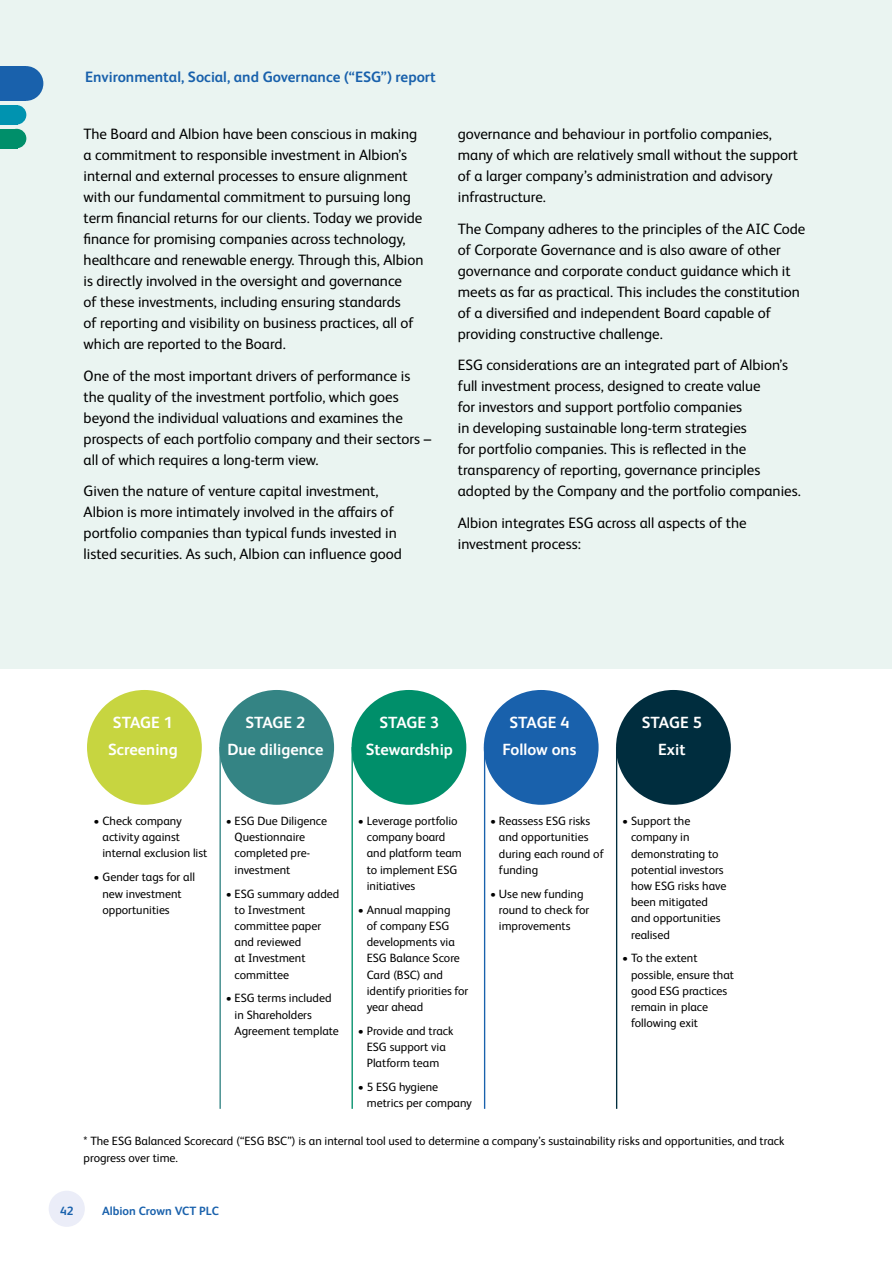
<style>
.page{position:relative;width:893px;height:1263px;background:#fff}
.page>*{position:absolute;margin:0;border:0;box-sizing:border-box;transform-origin:0 0}
.t1{font:700 16.2px/26.5px "FS Albert Pro";color:#fff;text-align:center}
.t2{font:15px/21px "FS Albert Pro";color:#000}
.t3{font:700 15px "FS Albert Pro";color:#1961ac}
.t4{font:12px/16.2px "FS Albert Pro";color:#000}
.t5{font:700 12px "FS Albert Pro";color:#1961ac}
</style>
<div class="page">
<div style="left:0;top:0;width:891px;height:668px;background:#eaf4f1"></div>
<div style="left:49px;top:1191px;width:36px;height:36px;background:#ebedf8;border-radius:50%"></div>
<div style="left:7px;top:105px;width:19px;height:20px;background:#0093b0;border-radius:50%"></div>
<div style="left:0;top:105px;width:17px;height:20px;background:#0093b0"></div>
<div style="left:9px;top:66px;width:34px;height:35px;background:#1961ac;border-radius:50%"></div>
<div style="left:0;top:66px;width:26px;height:35px;background:#1961ac"></div>
<div style="left:0;top:129px;width:17px;height:19px;background:#008f6a"></div>
<div style="left:7px;top:129px;width:19px;height:19px;background:#008f6a;border-radius:50%"></div>
<div style="left:87px;top:690px;width:115px;height:115px;background:#c7d540;border-radius:50%"></div>
<div style="left:219px;top:690px;width:115px;height:115px;background:#348484;border-radius:50%"></div>
<div style="left:351px;top:690px;width:115px;height:115px;background:#008f6a;border-radius:50%"></div>
<div style="left:484px;top:690px;width:115px;height:115px;background:#1961ac;border-radius:50%"></div>
<div style="left:616px;top:690px;width:115px;height:115px;background:#002d3e;border-radius:50%"></div>
<hr style="left:219px;top:747px;width:2px;height:362px;background:#348484">
<hr style="left:484px;top:747px;width:1px;height:362px;background:#1961ac">
<hr style="left:351px;top:747px;width:2px;height:362px;background:#008f6a">
<hr style="left:616px;top:747px;width:1px;height:362px;background:#002d3e">
<p class="t3" style="left:85px;top:66px;width:352px">Environmental, Social, and Governance (“ESG”) report</p>
<p class="t2" style="left:84px;top:122px;width:341px">The Board and Albion have been conscious in making a commitment to responsible investment in Albion’s internal and external processes to ensure alignment with our fundamental commitment to pursuing long term financial returns for our clients. Today we provide finance for promising companies across technology, healthcare and renewable energy. Through this, Albion is directly involved in the oversight and governance<br>of these investments, including ensuring standards<br>of reporting and visibility on business practices, all of which are reported to the Board.</p>
<p class="t2" style="left:84px;top:364px;width:349px">One of the most important drivers of performance is the quality of the investment portfolio, which goes beyond the individual valuations and examines the prospects of each portfolio company and their sectors – all of which requires a long-term view.</p>
<p class="t2" style="left:84px;top:479px;width:320px">Given the nature of venture capital investment, Albion is more intimately involved in the affairs of portfolio companies than typical funds invested in listed securities. As such, Albion can influence good</p>
<p class="t2" style="left:458px;top:122px;width:342px">governance and behaviour in portfolio companies, many of which are relatively small without the support of a larger company’s administration and advisory infrastructure.</p>
<p class="t2" style="left:458px;top:217px;width:349px">The Company adheres to the principles of the AIC Code of Corporate Governance and is also aware of other governance and corporate conduct guidance which it meets as far as practical. This includes the constitution of a diversified and independent Board capable of providing constructive challenge.</p>
<p class="t2" style="left:458px;top:353px;width:344px">ESG considerations are an integrated part of Albion’s full investment process, designed to create value<br>for investors and support portfolio companies<br>in developing sustainable long-term strategies<br>for portfolio companies. This is reflected in the transparency of reporting, governance principles adopted by the Company and the portfolio companies.</p>
<p class="t2" style="left:458px;top:511px;width:290px">Albion integrates ESG across all aspects of the investment process:</p>
<p class="t1" style="left:108px;top:708px;width:71px;text-align:left">STAGE 1<br>Screening</p>
<p class="t1" style="left:227px;top:708px;width:97px">STAGE 2<br>Due diligence</p>
<p class="t1" style="left:366px;top:708px;width:89px">STAGE 3<br>Stewardship</p>
<p class="t1" style="left:502px;top:708px;width:75px">STAGE 4<br>Follow ons</p>
<p class="t1" style="left:642px;top:708px;width:61px">STAGE 5<br>Exit</p>
<p class="t4" style="left:102px;top:812px;width:106px;text-indent:-9px">• Check company activity against internal exclusion list</p>
<p class="t4" style="left:102px;top:868px;width:94px;text-indent:-9px">• Gender tags for all new investment opportunities</p>
<p class="t4" style="left:235px;top:812px;width:94px;text-indent:-9px">• ESG Due Diligence<br>Questionnaire completed pre&shy;investment</p>
<p class="t4" style="left:235px;top:884px;width:106px;text-indent:-9px">• ESG summary added to Investment committee paper and reviewed<br>at Investment committee</p>
<p class="t4" style="left:235px;top:989px;width:106px;text-indent:-9px">• ESG terms included in Shareholders<br>Agreement template</p>
<p class="t4" style="left:367px;top:812px;width:97px;text-indent:-9px">• Leverage portfolio company board and platform team to implement ESG initiatives</p>
<p class="t4" style="left:367px;top:901px;width:103px;text-indent:-9px">• Annual mapping<br>of company ESG developments via<br>ESG Balance Score<br>Card (BSC) and identify priorities for year ahead</p>
<p class="t4" style="left:358px;top:1022px;width:97px;text-align:center">• Provide and track<br>ESG support via<br>Platform team</p>
<p class="t4" style="left:367px;top:1078px;width:107px;text-indent:-9px">• 5 ESG hygiene metrics per company</p>
<p class="t4" style="left:499px;top:812px;width:106px;text-indent:-9px">• Reassess ESG risks and opportunities during each round of funding</p>
<p class="t4" style="left:499px;top:884px;width:92px;text-indent:-9px">• Use new funding round to check for improvements</p>
<p class="t4" style="left:631px;top:812px;width:97px;text-indent:-9px">• Support the company in demonstrating to potential investors how ESG risks have been mitigated and opportunities realised</p>
<p class="t4" style="left:631px;top:949px;width:104px;text-indent:-9px">• To the extent possible, ensure that good ESG practices remain in place following exit</p>
<p class="t4" style="left:84px;top:1132px;width:702px">* The ESG Balanced Scorecard (“ESG BSC”) is an internal tool used to determine a company’s sustainability risks and opportunities, and track progress over time.</p>
<p class="t5" style="left:60px;top:1202px;width:15px">42</p>
<p class="t5" style="left:102px;top:1202px;width:118px">Albion Crown VCT PLC</p>
</div>
